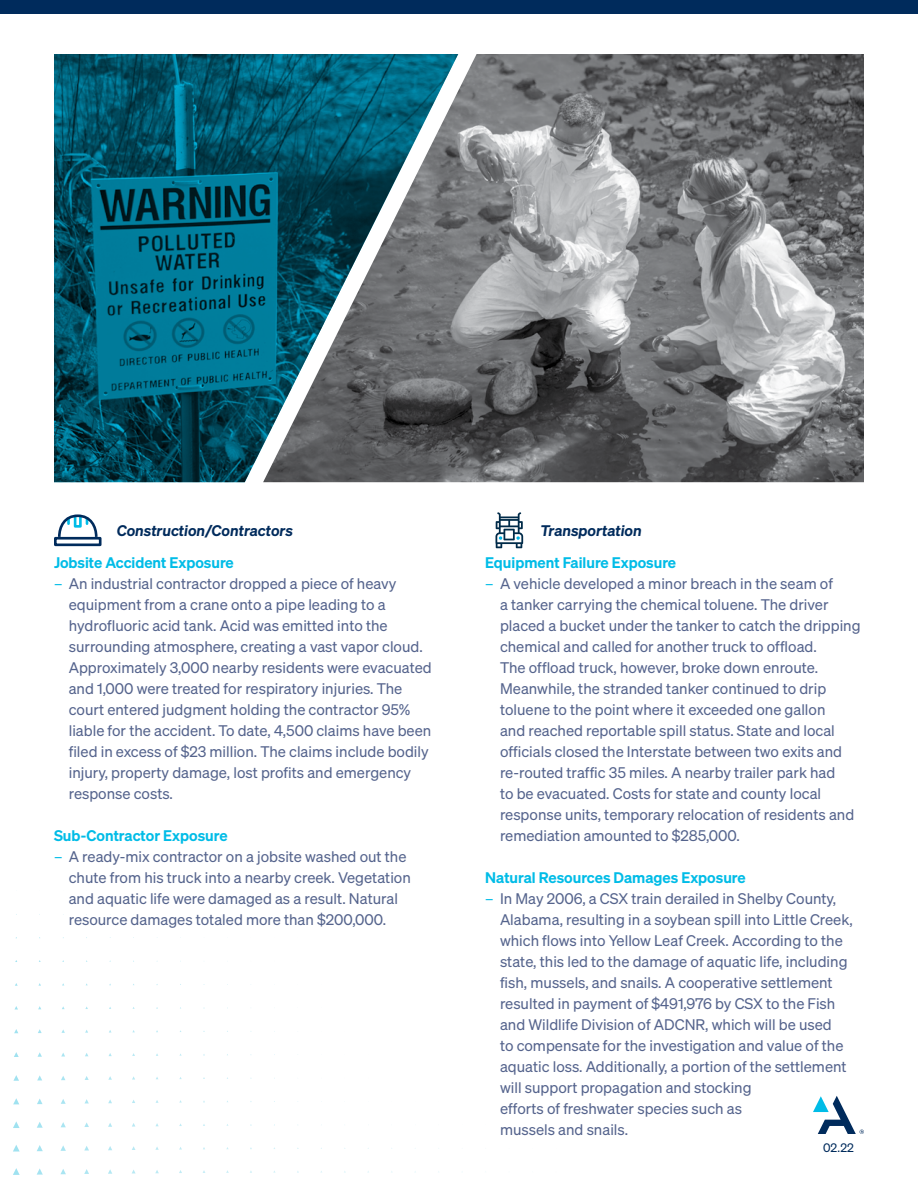
<style>
.page{position:relative;width:918px;height:1188px;background:#fff}
.page>*{position:absolute;margin:0;border:0;box-sizing:border-box;transform-origin:0 0}
.t1{font:15px/21px "Sohne Buch";color:#55648d}
.t2{font:600 15px "Sohne";color:#00bce7}
.t3{font:italic 600 15px "Sohne";color:#002b5c}
.t4{font:12px "Sohne Buch";color:#002b5c}
.s1{color:#00bce7}
</style>
<div class="page">
<div style="left:0;top:0;width:918px;height:14px;background:#002b5c"></div>
<div style="left:54px;top:537px;width:48px;height:9px;border:3px solid #002b5c"></div>
<svg style="left:57px;top:514px;width:42px;height:26px"></svg>
<svg style="left:495px;top:512px;width:28px;height:36px"></svg>
<img style="left:458px;top:54px;width:406px;height:428px">
<svg style="left:54px;top:54px;width:404px;height:428px;background:#216273"></svg>
<svg style="left:61px;top:1053px;width:4px;height:4px"></svg>
<svg style="left:38px;top:1052px;width:4px;height:5px"></svg>
<svg style="left:14px;top:1052px;width:5px;height:5px"></svg>
<svg style="left:61px;top:1076px;width:4px;height:4px"></svg>
<svg style="left:37px;top:1075px;width:5px;height:5px"></svg>
<svg style="left:13px;top:1075px;width:6px;height:6px"></svg>
<svg style="left:61px;top:1099px;width:5px;height:5px"></svg>
<svg style="left:37px;top:1099px;width:6px;height:5px"></svg>
<svg style="left:13px;top:1098px;width:6px;height:6px"></svg>
<svg style="left:813px;top:1096px;width:51px;height:38px"></svg>
<svg style="left:108px;top:1123px;width:4px;height:4px"></svg>
<svg style="left:84px;top:1122px;width:5px;height:5px"></svg>
<svg style="left:61px;top:1122px;width:5px;height:5px"></svg>
<svg style="left:37px;top:1122px;width:6px;height:6px"></svg>
<svg style="left:13px;top:1121px;width:7px;height:7px"></svg>
<svg style="left:108px;top:1146px;width:4px;height:4px"></svg>
<svg style="left:84px;top:1146px;width:5px;height:5px"></svg>
<svg style="left:60px;top:1145px;width:6px;height:6px"></svg>
<svg style="left:37px;top:1145px;width:6px;height:6px"></svg>
<svg style="left:13px;top:1145px;width:7px;height:7px"></svg>
<svg style="left:108px;top:1169px;width:4px;height:5px"></svg>
<svg style="left:84px;top:1169px;width:5px;height:5px"></svg>
<svg style="left:60px;top:1169px;width:6px;height:5px"></svg>
<svg style="left:37px;top:1168px;width:6px;height:7px"></svg>
<svg style="left:13px;top:1168px;width:7px;height:7px"></svg>
<p class="t3" style="left:117px;top:521px;width:178px">Construction/Contractors</p>
<p class="t3" style="left:541px;top:521px;width:103px">Transportation</p>
<p class="t2" style="left:54px;top:553px;width:181px">Jobsite Accident Exposure</p>
<p class="t1" style="left:69px;top:573px;width:365px;text-indent:-15px"><span class="s1">–</span> An industrial contractor dropped a piece of heavy equipment from a crane onto a pipe leading to a hydrofluoric acid tank. Acid was emitted into the surrounding atmosphere, creating a vast vapor cloud.<br>Approximately 3,000 nearby residents were evacuated and 1,000 were treated for respiratory injuries. The court entered judgment holding the contractor 95% liable for the accident. To date, 4,500 claims have been filed in excess of $23 million. The claims include bodily injury, property damage, lost profits and emergency response costs.</p>
<p class="t2" style="left:54px;top:826px;width:175px">Sub-Contractor Exposure</p>
<p class="t1" style="left:69px;top:846px;width:344px;text-indent:-15px"><span class="s1">–</span> A ready-mix contractor on a jobsite washed out the chute from his truck into a nearby creek. Vegetation and aquatic life were damaged as a result. Natural resource damages totaled more than $200,000.</p>
<p class="t2" style="left:485px;top:553px;width:192px">Equipment Failure Exposure</p>
<p class="t1" style="left:500px;top:573px;width:362px;text-indent:-15px"><span class="s1">–</span> A vehicle developed a minor breach in the seam of<br>a tanker carrying the chemical toluene. The driver placed a bucket under the tanker to catch the dripping chemical and called for another truck to offload.<br>The offload truck, however, broke down enroute.<br>Meanwhile, the stranded tanker continued to drip toluene to the point where it exceeded one gallon<br>and reached reportable spill status. State and local officials closed the Interstate between two exits and re-routed traffic 35 miles. A nearby trailer park had<br>to be evacuated. Costs for state and county local response units, temporary relocation of residents and remediation amounted to $285,000.</p>
<p class="t2" style="left:485px;top:868px;width:262px">Natural Resources Damages Exposure</p>
<p class="t1" style="left:500px;top:888px;width:354px;text-indent:-15px"><span class="s1">–</span> In May 2006, a CSX train derailed in Shelby County, Alabama, resulting in a soybean spill into Little Creek, which flows into Yellow Leaf Creek. According to the state, this led to the damage of aquatic life, including fish, mussels, and snails. A cooperative settlement resulted in payment of $491,976 by CSX to the Fish and Wildlife Division of ADCNR, which will be used<br>to compensate for the investigation and value of the aquatic loss. Additionally, a portion of the settlement will support propagation and stocking<br>efforts of freshwater species such as<br>mussels and snails.</p>
<p class="t4" style="left:823px;top:1141px;width:32px">02.22</p>
</div>
